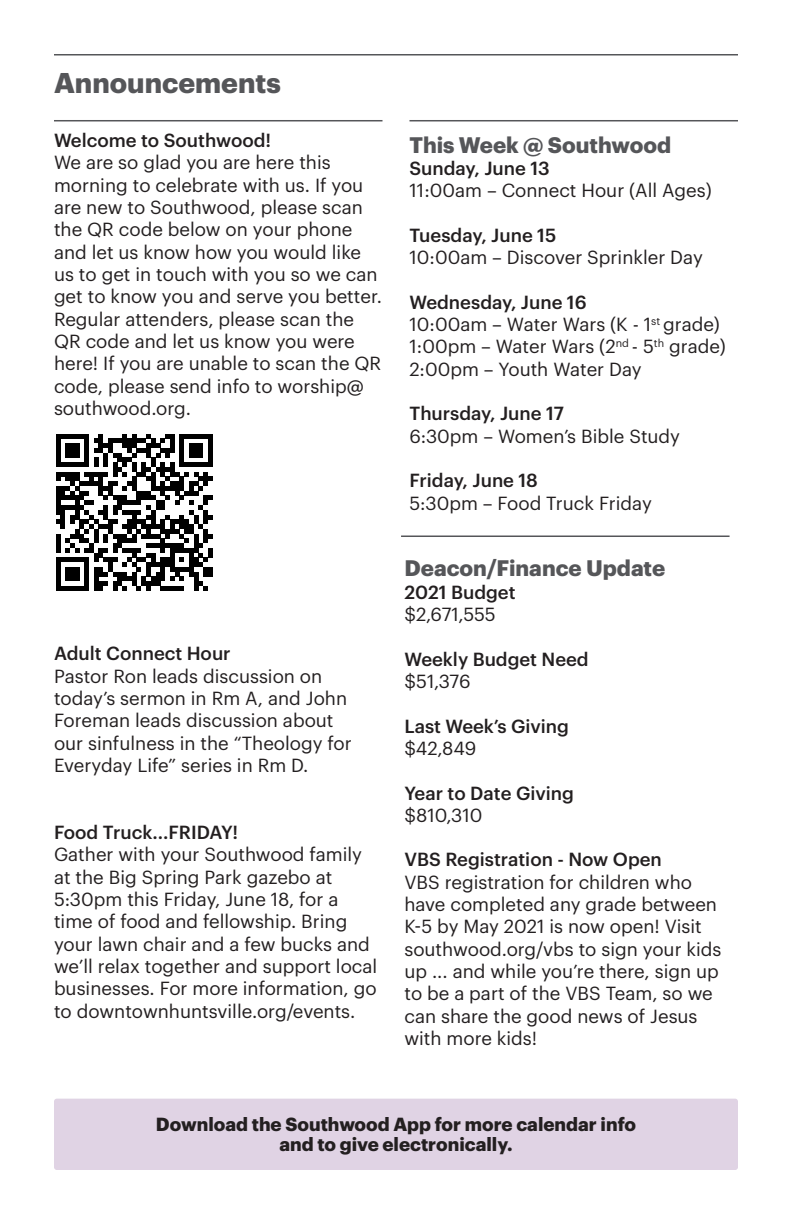
<style>
.page{position:relative;width:792px;height:1224px;background:#fff}
.page>*{position:absolute;margin:0;border:0;box-sizing:border-box;transform-origin:0 0}
.t1{font:700 28px "Graphik";color:#555659}
.t2{font:700 22px "Graphik";color:#555659}
.t3{font:18.6px/22.4px "Graphik";color:#231f20}
.t4{font:500 18.6px "Graphik";color:#231f20}
.t5{font:700 18.6px "Graphik";color:#231f20}
</style>
<div class="page">
<hr style="left:54px;top:54px;width:684px;height:2px;background:#555659">
<hr style="left:54px;top:120px;width:328px;height:1px;background:#555659">
<div style="left:54px;top:1099px;width:684px;height:71px;background:#e0d3e4;border-radius:3px"></div>
<hr style="left:410px;top:120px;width:328px;height:1px;background:#555659">
<hr style="left:401px;top:536px;width:329px;height:1px;background:#555659">
<svg style="left:56px;top:434px;width:157px;height:157px"></svg>
<p class="t1" style="left:54px;top:61px;width:228px">Announcements</p>
<p class="t4" style="left:54px;top:126px;width:219px">Welcome to Southwood!</p>
<p class="t3" style="left:54px;top:150px;width:330px">We are so glad you are here this morning to celebrate with us. If you are new to Southwood, please scan the QR code below on your phone and let us know how you would like us to get in touch with you so we can get to know you and serve you better.<br>Regular attenders, please scan the<br>QR code and let us know you were here! If you are unable to scan the QR code, please send info to worship@ southwood.org.</p>
<p class="t4" style="left:54px;top:640px;width:178px">Adult Connect Hour</p>
<p class="t3" style="left:54px;top:663px;width:299px">Pastor Ron leads discussion on today’s sermon in Rm A, and John<br>Foreman leads discussion about our sinfulness in the “Theology for<br>Everyday Life” series in Rm D.</p>
<p class="t4" style="left:54px;top:818px;width:186px">Food Truck...FRIDAY!</p>
<p class="t3" style="left:54px;top:842px;width:325px">Gather with your Southwood family at the Big Spring Park gazebo at 5:30pm this Friday, June 18, for a time of food and fellowship. Bring your lawn chair and a few bucks and we’ll relax together and support local businesses. For more information, go to downtownhuntsville.org/events.</p>
<p class="t2" style="left:410px;top:128px;width:263px">This Week @ Southwood</p>
<p class="t4" style="left:410px;top:154px;width:142px">Sunday, June 13</p>
<p class="t3" style="left:410px;top:178px;width:304px">11:00am – Connect Hour (All Ages)</p>
<p class="t4" style="left:410px;top:221px;width:148px">Tuesday, June 15</p>
<p class="t3" style="left:410px;top:245px;width:295px">10:00am – Discover Sprinkler Day</p>
<p class="t4" style="left:410px;top:288px;width:179px">Wednesday, June 16</p>
<p class="t3" style="left:410px;top:312px;width:312px">10:00am – Water Wars (K - 1<sup>st</sup> grade)</p>
<p class="t3" style="left:410px;top:334px;width:318px">1:00pm – Water Wars (2<sup>nd</sup> - 5<sup>th</sup> grade)</p>
<p class="t3" style="left:409px;top:356px;width:234px">2:00pm – Youth Water Day</p>
<p class="t4" style="left:409px;top:400px;width:156px">Thursday, June 17</p>
<p class="t3" style="left:409px;top:423px;width:272px">6:30pm – Women’s Bible Study</p>
<p class="t4" style="left:409px;top:466px;width:130px">Friday, June 18</p>
<p class="t3" style="left:409px;top:490px;width:244px">5:30pm – Food Truck Friday</p>
<p class="t2" style="left:404px;top:551px;width:262px">Deacon/Finance Update</p>
<p class="t4" style="left:404px;top:578px;width:113px">2021 Budget</p>
<p class="t3" style="left:404px;top:601px;width:93px">$2,671,555</p>
<p class="t4" style="left:404px;top:645px;width:186px">Weekly Budget Need</p>
<p class="t3" style="left:404px;top:668px;width:68px">$51,376</p>
<p class="t4" style="left:404px;top:712px;width:166px">Last Week’s Giving</p>
<p class="t3" style="left:404px;top:735px;width:73px">$42,849</p>
<p class="t4" style="left:404px;top:779px;width:171px">Year to Date Giving</p>
<p class="t3" style="left:404px;top:802px;width:80px">$810,310</p>
<p class="t4" style="left:404px;top:846px;width:259px">VBS Registration - Now Open</p>
<p class="t3" style="left:404px;top:869px;width:319px">VBS registration for children who have completed any grade between<br>K-5 by May 2021 is now open! Visit southwood.org/vbs to sign your kids up ... and while you’re there, sign up to be a part of the VBS Team, so we can share the good news of Jesus with more kids!</p>
<p class="t5" style="left:156px;top:1110px;width:482px">Download the Southwood App for more calendar info</p>
<p class="t5" style="left:279px;top:1130px;width:235px">and to give electronically.</p>
</div>
